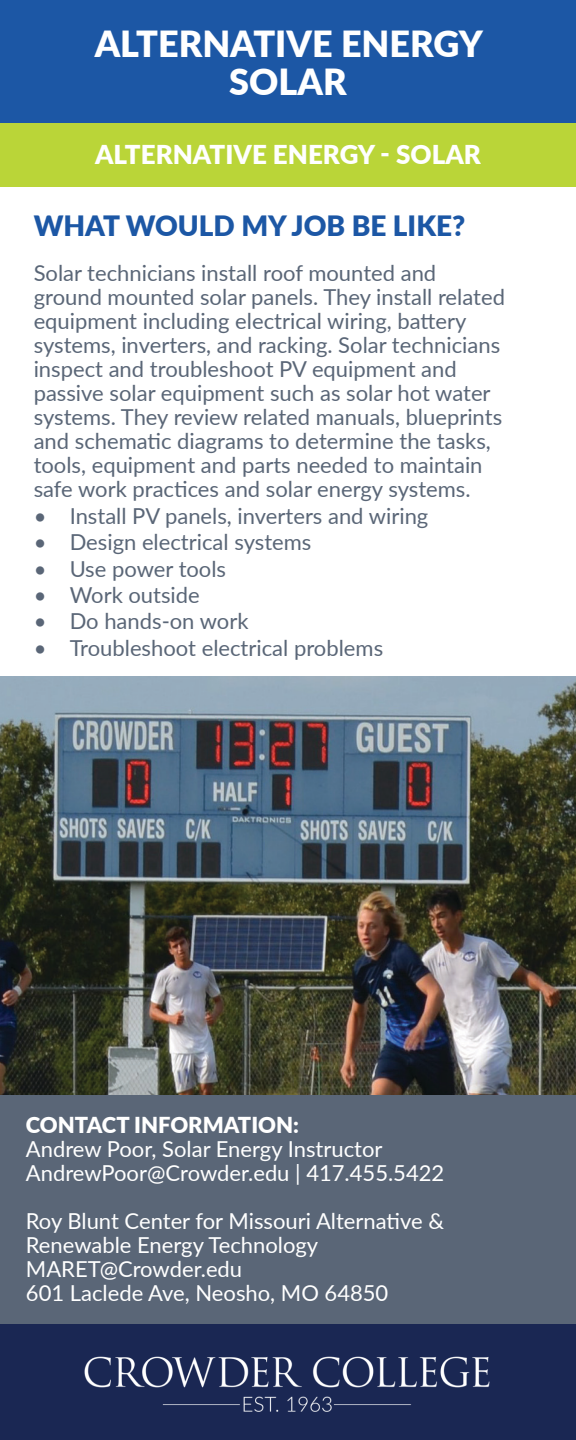
<style>
.page{position:relative;width:576px;height:1440px;background:#fff}
.page>*{position:absolute;margin:0;border:0;box-sizing:border-box;transform-origin:0 0}
.t1{font:900 36px "Lato";color:#fff}
.t2{font:900 28px "Lato";color:#1c57a5}
.t3{font:900 26px "Lato";color:#fff}
.t4{font:22px/24px "Lato";color:#5a6677}
.t5{font:22px/24px "Lato";color:#fff}
.t6{font:900 22px "Lato";color:#fff}
</style>
<div class="page">
<div style="left:0;top:1094px;width:576px;height:346px;background:#5a6677"></div>
<div style="left:0;top:1325px;width:576px;height:115px;background:#1a2753"></div>
<img style="left:84px;top:1356px;width:406px;height:56px">
<div style="left:0;top:122px;width:576px;height:65px;background:#bad538"></div>
<div style="left:0;top:0;width:576px;height:122px;background:#1c57a5"></div>
<img style="left:0;top:677px;width:576px;height:417px">
<p class="t1" style="left:95px;top:17px;width:390px">ALTERNATIVE ENERGY</p>
<p class="t1" style="left:229px;top:55px;width:119px">SOLAR</p>
<p class="t3" style="left:95px;top:135px;width:387px">ALTERNATIVE ENERGY - SOLAR</p>
<p class="t2" style="left:34px;top:204px;width:433px">WHAT WOULD MY JOB BE LIKE?</p>
<p class="t4" style="left:34px;top:260px;width:473px">Solar technicians install roof mounted and ground mounted solar panels. They install related equipment including electrical wiring, battery systems, inverters, and racking. Solar technicians inspect and troubleshoot PV equipment and passive solar equipment such as solar hot water systems. They review related manuals, blueprints and schematic diagrams to determine the tasks, tools, equipment and parts needed to maintain safe work practices and solar energy systems.</p>
<p class="t4" style="left:34px;top:503px;width:396px">• Install PV panels, inverters and wiring</p>
<p class="t4" style="left:34px;top:529px;width:279px">• Design electrical systems</p>
<p class="t4" style="left:34px;top:556px;width:194px">• Use power tools</p>
<p class="t4" style="left:34px;top:582px;width:168px">• Work outside</p>
<p class="t4" style="left:34px;top:608px;width:216px">• Do hands-on work</p>
<p class="t4" style="left:34px;top:635px;width:351px">• Troubleshoot electrical problems</p>
<p class="t6" style="left:26px;top:1109px;width:275px">CONTACT INFORMATION:</p>
<p class="t5" style="left:26px;top:1136px;width:358px">Andrew Poor, Solar Energy Instructor</p>
<p class="t5" style="left:26px;top:1160px;width:420px">AndrewPoor@Crowder.edu | 417.455.5422</p>
<p class="t5" style="left:26px;top:1208px;width:420px">Roy Blunt Center for Missouri Alternative &amp;<br>Renewable Energy Technology</p>
<p class="t5" style="left:26px;top:1256px;width:218px">MARET@Crowder.edu</p>
<p class="t5" style="left:26px;top:1280px;width:364px">601 Laclede Ave, Neosho, MO 64850</p>
</div>
